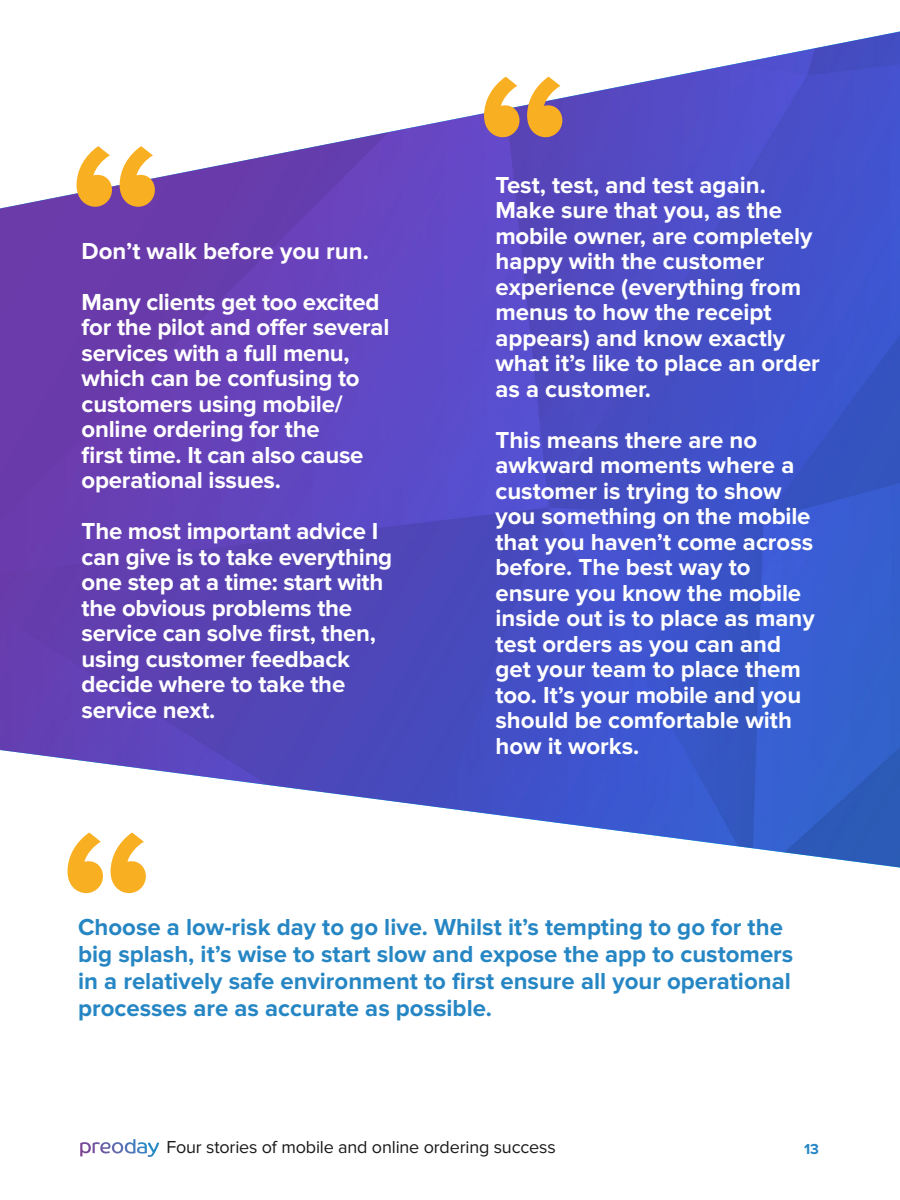
<style>
.page{position:relative;width:900px;height:1200px;background:#fff}
.page>*{position:absolute;margin:0;border:0;box-sizing:border-box;transform-origin:0 0}
.t1{font:700 24px/25.5px "Proxima Nova";color:#fff}
.t2{font:700 24px/27px "Proxima Nova";color:#2686c4}
.t3{font:18px "Proxima Nova";letter-spacing:-.01em;color:#1a1a1a}
.t4{font:700 15px "Proxima Nova";color:#2686c4}
</style>
<div class="page">
<img style="left:100px;top:1139px;width:35px;height:15px">
<img style="left:0;top:32px;width:900px;height:836px">
<svg style="left:484px;top:77px;width:78px;height:60px"></svg>
<svg style="left:77px;top:146px;width:78px;height:61px"></svg>
<svg style="left:68px;top:832px;width:78px;height:61px"></svg>
<p class="t1" style="left:82px;top:226px;width:299px;line-height:51px">Don’t walk before you run.<br>Many clients get too excited</p>
<p class="t1" style="left:82px;top:315px;width:309px">for the pilot and offer several services with a full menu, which can be confusing to customers using mobile/ online ordering for the<br>first time. It can also cause operational issues.</p>
<p class="t1" style="left:82px;top:519px;width:312px">The most important advice I can give is to take everything one step at a time: start with the obvious problems the service can solve first, then, using customer feedback decide where to take the service next.</p>
<p class="t1" style="left:495px;top:173px;width:326px">Test, test, and test again.<br>Make sure that you, as the mobile owner, are completely happy with the customer experience (everything from menus to how the receipt appears) and know exactly what it’s like to place an order as a customer.</p>
<p class="t1" style="left:495px;top:428px;width:321px">This means there are no awkward moments where a customer is trying to show you something on the mobile that you haven’t come across before. The best way to ensure you know the mobile inside out is to place as many test orders as you can and get your team to place them too. It’s your mobile and you should be comfortable with how it works.</p>
<p class="t2" style="left:78px;top:914px;width:717px">Choose a low-risk day to go live. Whilst it’s tempting to go for the big splash, it’s wise to start slow and expose the app to customers in a relatively safe environment to first ensure all your operational processes are as accurate as possible.</p>
<p class="t3" style="left:166px;top:1139px;width:391px">Four stories of mobile and online ordering success</p>
<p class="t4" style="left:804px;top:1140px;width:16px">13</p>
</div>
